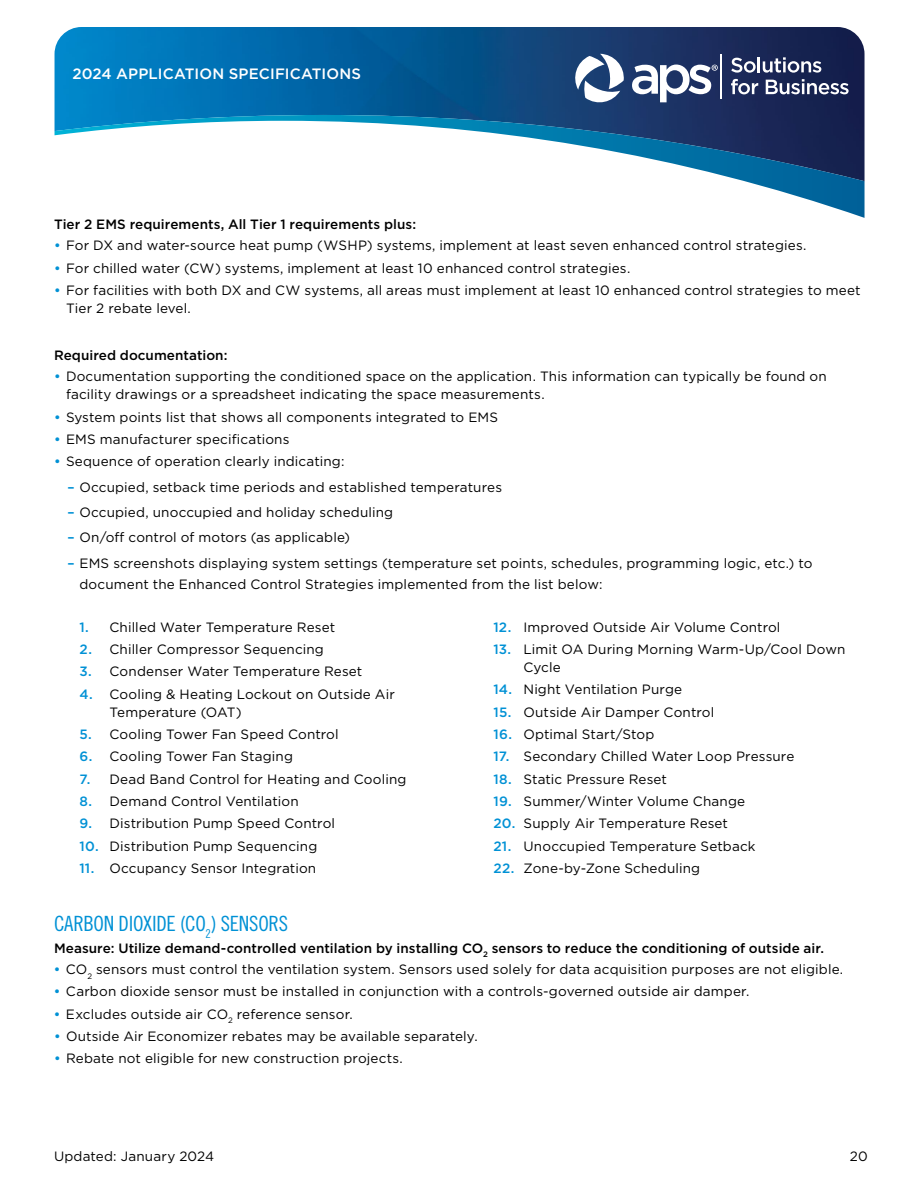
<style>
.page{position:relative;width:918px;height:1188px;background:#fff}
.page>*{position:absolute;margin:0;border:0;box-sizing:border-box;transform-origin:0 0}
.t1{font:21px "Trade Gothic LT Std Cn 18";letter-spacing:-.015em;color:#0091d5}
.t2{font:500 15px "Gotham";letter-spacing:.01em;color:#fff}
.t3{font:13.5px/18px "Gotham";letter-spacing:.01em;color:#000}
.t4{font:500 13.5px "Gotham";letter-spacing:.005em;color:#000}
.s1{font-weight:500;color:#0091d5}
</style>
<div class="page">
<img style="left:55px;top:27px;width:810px;height:88px">
<svg style="left:55px;top:115px;width:810px;height:103px"></svg>
<svg style="left:731px;top:57px;width:90px;height:16px"></svg>
<svg style="left:731px;top:79px;width:27px;height:15px"></svg>
<svg style="left:766px;top:79px;width:83px;height:15px"></svg>
<hr style="left:721px;top:54px;width:1px;height:44px;background:#fff">
<svg style="left:632px;top:65px;width:86px;height:37px"></svg>
<svg style="left:575px;top:54px;width:50px;height:48px"></svg>
<p class="t2" style="left:72px;top:64px;width:290px">2024 APPLICATION SPECIFICATIONS</p>
<p class="t4" style="left:54px;top:215px;width:364px">Tier 2 EMS requirements, All Tier 1 requirements plus:</p>
<p class="t3" style="left:54px;top:236px;width:754px"><span class="s1">•</span> For DX and water-source heat pump (WSHP) systems, implement at least seven enhanced control strategies.</p>
<p class="t3" style="left:54px;top:259px;width:578px"><span class="s1">•</span> For chilled water (CW) systems, implement at least 10 enhanced control strategies.</p>
<p class="t3" style="left:66px;top:281px;width:796px;text-indent:-12px"><span class="s1">•</span> For facilities with both DX and CW systems, all areas must implement at least 10 enhanced control strategies to meet<br>Tier 2 rebate level.</p>
<p class="t4" style="left:54px;top:346px;width:175px">Required documentation:</p>
<p class="t3" style="left:66px;top:367px;width:762px;text-indent:-12px"><span class="s1">•</span> Documentation supporting the conditioned space on the application. This information can typically be found on facility drawings or a spreadsheet indicating the space measurements.</p>
<p class="t3" style="left:54px;top:408px;width:446px"><span class="s1">•</span> System points list that shows all components integrated to EMS</p>
<p class="t3" style="left:54px;top:430px;width:237px"><span class="s1">•</span> EMS manufacturer specifications</p>
<p class="t3" style="left:54px;top:452px;width:292px"><span class="s1">•</span> Sequence of operation clearly indicating:</p>
<p class="t3" style="left:68px;top:478px;width:436px"><span class="s1">–</span> Occupied, setback time periods and established temperatures</p>
<p class="t3" style="left:68px;top:503px;width:327px"><span class="s1">–</span> Occupied, unoccupied and holiday scheduling</p>
<p class="t3" style="left:68px;top:528px;width:284px"><span class="s1">–</span> On/off control of motors (as applicable)</p>
<p class="t3" style="left:80px;top:552px;width:735px;line-height:21px;text-indent:-12px"><span class="s1">–</span> EMS screenshots displaying system settings (temperature set points, schedules, programming logic, etc.) to document the Enhanced Control Strategies implemented from the list below:</p>
<p class="t3" style="left:80px;top:618px;width:257px"><span class="s1">1.</span> Chilled Water Temperature Reset</p>
<p class="t3" style="left:80px;top:640px;width:246px"><span class="s1">2.</span> Chiller Compressor Sequencing</p>
<p class="t3" style="left:80px;top:662px;width:284px"><span class="s1">3.</span> Condenser Water Temperature Reset</p>
<p class="t3" style="left:109px;top:685px;width:287px;text-indent:-30px"><span class="s1">4.</span> Cooling &amp; Heating Lockout on Outside Air<br>Temperature (OAT)</p>
<p class="t3" style="left:80px;top:725px;width:261px"><span class="s1">5.</span> Cooling Tower Fan Speed Control</p>
<p class="t3" style="left:80px;top:747px;width:215px"><span class="s1">6.</span> Cooling Tower Fan Staging</p>
<p class="t3" style="left:80px;top:770px;width:328px"><span class="s1">7.</span> Dead Band Control for Heating and Cooling</p>
<p class="t3" style="left:80px;top:792px;width:221px"><span class="s1">8.</span> Demand Control Ventilation</p>
<p class="t3" style="left:80px;top:814px;width:257px"><span class="s1">9.</span> Distribution Pump Speed Control</p>
<p class="t3" style="left:80px;top:837px;width:239px"><span class="s1">10.</span> Distribution Pump Sequencing</p>
<p class="t3" style="left:80px;top:859px;width:238px"><span class="s1">11.</span> Occupancy Sensor Integration</p>
<p class="t3" style="left:493px;top:618px;width:289px"><span class="s1">12.</span> Improved Outside Air Volume Control</p>
<p class="t3" style="left:523px;top:640px;width:323px;text-indent:-30px"><span class="s1">13.</span> Limit OA During Morning Warm-Up/Cool Down<br>Cycle</p>
<p class="t3" style="left:493px;top:680px;width:190px"><span class="s1">14.</span> Night Ventilation Purge</p>
<p class="t3" style="left:493px;top:703px;width:222px"><span class="s1">15.</span> Outside Air Damper Control</p>
<p class="t3" style="left:493px;top:725px;width:162px"><span class="s1">16.</span> Optimal Start/Stop</p>
<p class="t3" style="left:493px;top:747px;width:302px"><span class="s1">17.</span> Secondary Chilled Water Loop Pressure</p>
<p class="t3" style="left:493px;top:770px;width:175px"><span class="s1">18.</span> Static Pressure Reset</p>
<p class="t3" style="left:493px;top:792px;width:253px"><span class="s1">19.</span> Summer/Winter Volume Change</p>
<p class="t3" style="left:493px;top:814px;width:236px"><span class="s1">20.</span> Supply Air Temperature Reset</p>
<p class="t3" style="left:493px;top:837px;width:264px"><span class="s1">21.</span> Unoccupied Temperature Setback</p>
<p class="t3" style="left:493px;top:859px;width:208px"><span class="s1">22.</span> Zone-by-Zone Scheduling</p>
<h1 class="t1" style="left:54px;top:911px;width:236px">CARBON DIOXIDE (CO<sub>2</sub>) SENSORS</h1>
<p class="t4" style="left:54px;top:939px;width:772px">Measure: Utilize demand-controlled ventilation by installing CO<sub>2</sub> sensors to reduce the conditioning of outside air.</p>
<p class="t3" style="left:54px;top:960px;width:791px"><span class="s1">•</span> CO<sub>2</sub> sensors must control the ventilation system. Sensors used solely for data acquisition purposes are not eligible.</p>
<p class="t3" style="left:54px;top:982px;width:697px"><span class="s1">•</span> Carbon dioxide sensor must be installed in conjunction with a controls-governed outside air damper.</p>
<p class="t3" style="left:54px;top:1005px;width:300px"><span class="s1">•</span> Excludes outside air CO<sub>2</sub> reference sensor.</p>
<p class="t3" style="left:54px;top:1027px;width:425px"><span class="s1">•</span> Outside Air Economizer rebates may be available separately.</p>
<p class="t3" style="left:54px;top:1049px;width:350px"><span class="s1">•</span> Rebate not eligible for new construction projects.</p>
<p class="t3" style="left:54px;top:1146px;width:162px">Updated: January 2024</p>
<p class="t3" style="left:850px;top:1146px;width:19px">20</p>
</div>
